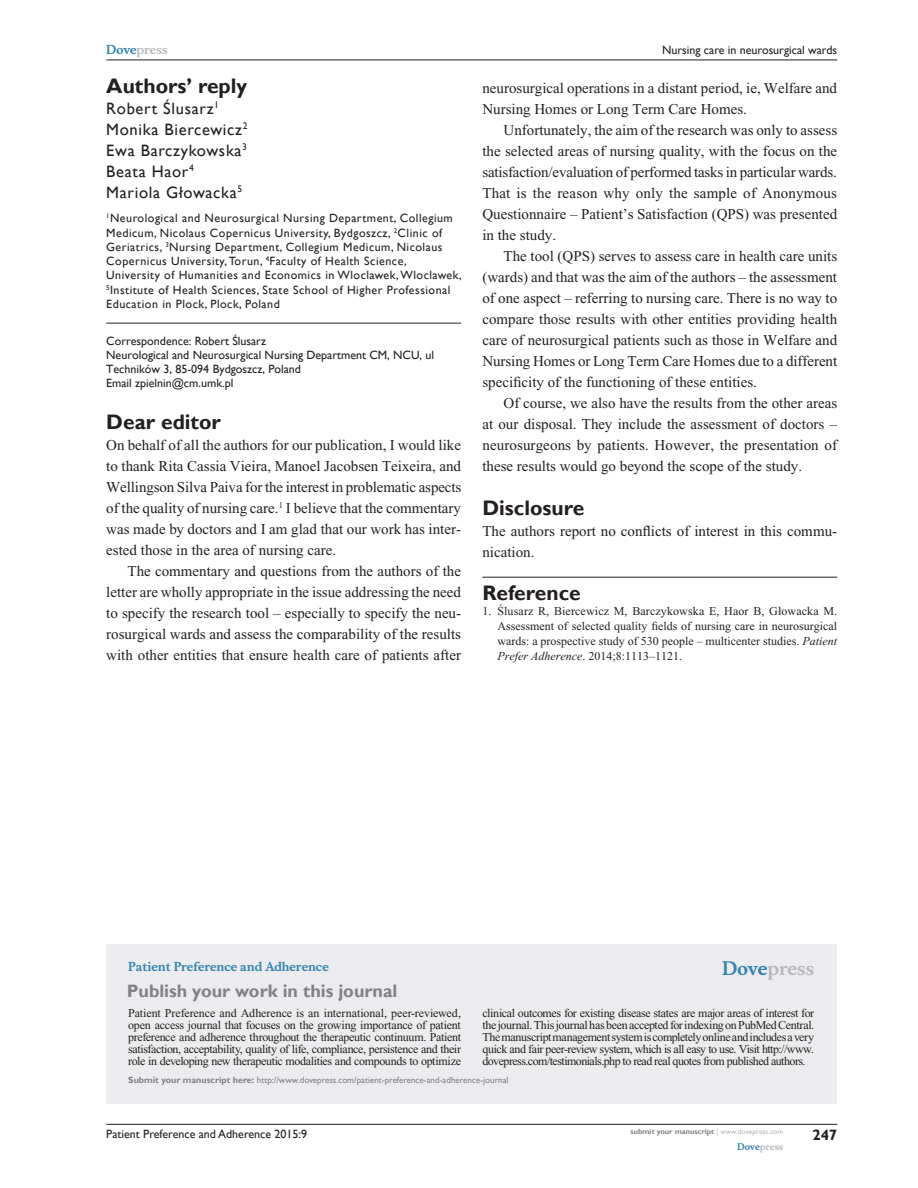
<style>
.page{position:relative;width:918px;height:1188px;background:#fff}
.page>*{position:absolute;margin:0;border:0;box-sizing:border-box;transform-origin:0 0}
.RefH{font:700 21px "Gill Sans";color:#231f20}
.PromBx-H1{font:700 18px "Gill Sans";color:#808285}
.PromBx-Brand{font:700 18px "Musee";color:#b8b9bc}
.AAu{font:16.5px "Gill Sans";letter-spacing:.04em;color:#231f20}
.Tx{font:15px/21px "Times New Roman";color:#231f20;text-align:justify}
.TxF{font:15px/21px "Times New Roman";color:#231f20;text-align:justify}
.RunFolio-R{font:700 15px "Gill Sans";color:#231f20}
.PromBx-Tx{font:12px/12px "Times New Roman";letter-spacing:-.045em;color:#231f20;text-align:justify}
.AAuAff{font:12px/14.2px "Gill Sans";letter-spacing:.04em;color:#231f20}
.RefNL1{font:12px/15px "Times New Roman";color:#231f20;text-align:justify}
.Corr-Info-m{font:12px/14.2px "Gill Sans";color:#231f20}
.RunF-R{font:12px "Gill Sans";color:#231f20}
.RunH-R{font:12px "Gill Sans";color:#231f20}
.PromBx-JrnlName{font:700 12px "Musee";color:#3485ae}
.Corr-Info-f{font:12px "Gill Sans";color:#231f20}
.RunH-Brand-R{font:700 12px "Musee";color:#b8b9bc}
.PromBx-SubmitMssWebA{font:9px "Gill Sans";color:#808285}
.RunF-Brand-R{font:700 9px "Musee";color:#b8b9bc}
.RunF-SubmityourMS-R{font:700 7.5px "Gill Sans";color:#808285}
.s1{color:#3485ae}
.s2{font-style:inherit}
.s3{font-style:italic}
.s4{font-weight:700}
.s5{font-weight:400;color:#b8b9bc}
</style>
<div class="page">
<div style="left:106px;top:944px;width:731px;height:159px;background:#ececee"></div>
<hr style="left:106px;top:1124px;width:731px;height:1px;background:#231f20">
<hr style="left:106px;top:60px;width:731px;height:1px;background:#231f20">
<hr style="left:106px;top:323px;width:355px;height:1px;background:#231f20">
<hr style="left:482px;top:577px;width:355px;height:1px;background:#231f20">
<p class="RunH-Brand-R" style="left:106px;top:43px;width:63px"><span class="s1">Dove</span>press</p>
<h1 class="RefH" style="left:106px;top:73px;width:142px">Authors’ reply</h1>
<p class="AAu" style="left:106px;top:98px;width:114px">Robert Ślusarz<sup>1</sup></p>
<p class="AAu" style="left:106px;top:119px;width:143px">Monika Biercewicz<sup>2</sup></p>
<p class="AAu" style="left:106px;top:140px;width:142px">Ewa Barczykowska<sup>3</sup></p>
<p class="AAu" style="left:106px;top:161px;width:89px">Beata Haor<sup>4</sup></p>
<p class="AAu" style="left:106px;top:182px;width:138px">Mariola Głowacka<sup>5</sup></p>
<p class="AAuAff" style="left:106px;top:211px;width:357px"><sup>1</sup>Neurological and Neurosurgical Nursing Department, Collegium Medicum, Nicolaus Copernicus University, Bydgoszcz, <sup>2</sup>Clinic of Geriatrics, <sup>3</sup>Nursing Department, Collegium Medicum, Nicolaus Copernicus University, Torun, <sup>4</sup>Faculty of Health Science, University of Humanities and Economics in Wloclawek, Wloclawek, <sup>5</sup>Institute of Health Sciences, State School of Higher Professional Education in Plock, Plock, Poland</p>
<p class="Corr-Info-f" style="left:106px;top:333px;width:161px">Correspondence: Robert Ślusarz</p>
<p class="Corr-Info-m" style="left:106px;top:348px;width:329px">Neurological and Neurosurgical Nursing Department CM, NCU, ul<br>Techników 3, 85-094 Bydgoszcz, Poland</p>
<p class="Corr-Info-m" style="left:106px;top:376px;width:129px">Email zpielnin@cm.umk.pl</p>
<h1 class="RefH" style="left:106px;top:410px;width:116px">Dear editor</h1>
<p class="TxF" style="left:106px;top:435px;width:357px">On behalf of all the authors for our publication, I would like to thank Rita Cassia Vieira, Manoel Jacobsen Teixeira, and Wellingson Silva Paiva for the interest in problematic aspects of the quality of nursing care.<sup>1</sup> I believe that the commentary was made by doctors and I am glad that our work has inter&shy;ested those in the area of nursing care.</p>
<p class="Tx" style="left:106px;top:561px;width:356px;text-indent:21px">The commentary and questions from the authors of the letter are wholly appropriate in the issue addressing the need to specify the research tool – especially to specify the neu&shy;rosurgical wards and assess the comparability of the results with other entities that ensure health care of patients after</p>
<p class="RunH-R" style="left:662px;top:43px;width:177px">Nursing care in neurosurgical wards</p>
<p class="Tx" style="left:482px;top:77px;width:356px">neurosurgical operations in a distant period, ie, Welfare and<br>Nursing Homes or Long Term Care Homes.</p>
<p class="Tx" style="left:482px;top:119px;width:356px;text-indent:21px">Unfortunately, the aim of the research was only to assess the selected areas of nursing quality, with the focus on the satisfaction/evaluation of performed tasks in particular wards.<br>That is the reason why only the sample of Anonymous Questionnaire – Patient’s Satisfaction (QPS) was presented in the study.</p>
<p class="Tx" style="left:482px;top:245px;width:356px;text-indent:21px">The tool (QPS) serves to assess care in health care units (wards) and that was the aim of the authors – the assessment of one aspect – referring to nursing care. There is no way to compare those results with other entities providing health care of neurosurgical patients such as those in Welfare and Nursing Homes or Long Term Care Homes due to a different specificity of the functioning of these entities.</p>
<p class="Tx" style="left:482px;top:392px;width:356px;text-indent:21px">Of course, we also have the results from the other areas at our disposal. They include the assessment of doctors – neurosurgeons by patients. However, the presentation of these results would go beyond the scope of the study.</p>
<h1 class="RefH" style="left:482px;top:495px;width:103px">Disclosure</h1>
<p class="TxF" style="left:482px;top:520px;width:355px">The authors report no conflicts of interest in this commu&shy;nication.</p>
<p class="RefH" style="left:482px;top:580px;width:100px">Reference</p>
<p class="RefNL1" style="left:497px;top:604px;width:341px;text-indent:-15px">1. <span class="s2">Ś</span>lusarz R, Biercewicz M, Barczykowska E, Haor B, Głowacka M.<br>Assessment of selected quality fields of nursing care in neurosurgical wards: a prospective study of 530 people – multicenter studies. <span class="s3">Patient Prefer Adherence</span>. 2014;8:1113–1121.</p>
<p class="PromBx-JrnlName" style="left:128px;top:959px;width:202px">Patient Preference and Adherence</p>
<p class="PromBx-H1" style="left:127px;top:980px;width:272px">Publish your work in this journal</p>
<p class="PromBx-Brand" style="left:722px;top:958px;width:94px"><span class="s1">Dove</span>press</p>
<p class="PromBx-Tx" style="left:128px;top:1007px;width:334px">Patient Preference and Adherence is an international, peer-reviewed, open access journal that focuses on the growing importance of patient preference and adherence throughout the therapeutic continuum. Patient satisfaction, acceptability, quality of life, compliance, persistence and their role in developing new therapeutic modalities and compounds to optimize</p>
<p class="PromBx-Tx" style="left:482px;top:1007px;width:333px">clinical outcomes for existing disease states are major areas of interest for the journal. This journal has been accepted for indexing on PubMed Central.<br>The manuscript management system is completely online and includes a very quick and fair peer-review system, which is all easy to use. Visit http://www. dovepress.com/testimonials.php to read real quotes from published authors.</p>
<p class="PromBx-SubmitMssWebA" style="left:128px;top:1075px;width:382px"><span class="s4">Submit your manuscript here:</span> http://www.dovepress.com/patient-preference-and-adherence-journal</p>
<p class="RunF-R" style="left:106px;top:1127px;width:203px">Patient Preference and Adherence 2015:9</p>
<p class="RunF-SubmityourMS-R" style="left:631px;top:1127px;width:154px">submit your manuscript <span class="s5">| www.dovepress.com</span></p>
<p class="RunF-Brand-R" style="left:737px;top:1141px;width:48px"><span class="s1">Dove</span>press</p>
<p class="RunFolio-R" style="left:812px;top:1126px;width:26px">247</p>
</div>
